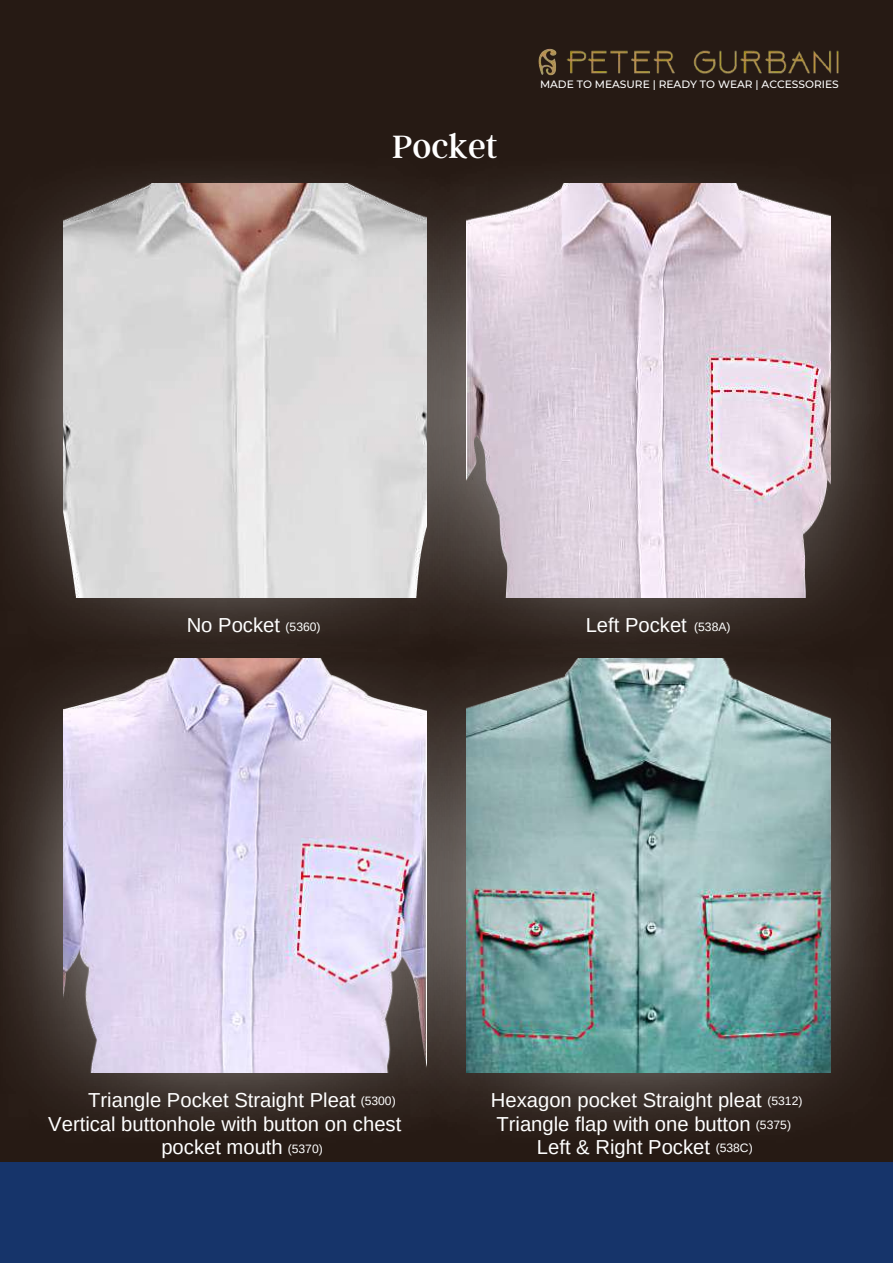
<style>
.page{position:relative;width:893px;height:1264px;background:#fff}
.page>*{position:absolute;margin:0;border:0;box-sizing:border-box;transform-origin:0 0}
.t1{font:36px "Argent CF";color:#fff}
.t2{font:20.25px/23.5px "Arimo";color:#fff;text-align:center}
.t3{font:12.15px/23.7px "Arimo";color:#fff}
.t4{font:500 10.65px "Montserrat";color:#fff}
.s1{font-size:12.15px}
</style>
<div class="page">
<div style="left:0;top:0;width:892px;height:1262px;background:#261a14"></div>
<img style="left:566px;top:50px;width:273px;height:24px">
<img style="left:539px;top:48px;width:18px;height:27px">
<div style="left:0;top:1161px;width:892px;height:101px;background:#16346a"></div>
<img style="left:3px;top:177px;width:371px;height:452px">
<img style="left:3px;top:629px;width:371px;height:495px">
<img style="left:374px;top:177px;width:509px;height:452px">
<img style="left:374px;top:629px;width:510px;height:495px">
<img style="left:63px;top:184px;width:363px;height:414px">
<img style="left:63px;top:658px;width:363px;height:414px">
<img style="left:466px;top:184px;width:364px;height:414px">
<img style="left:466px;top:658px;width:364px;height:414px">
<h1 class="t1" style="left:392px;top:123px;width:107px">Pocket</h1>
<p class="t4" style="left:540px;top:77px;width:300px">MADE TO MEASURE | READY TO WEAR | ACCESSORIES</p>
<p class="t2" style="left:187px;top:613px;width:135px">No Pocket <span class="s1">(5360)</span></p>
<p class="t2" style="left:585px;top:613px;width:146px">Left Pocket <span class="s1">(538A)</span></p>
<p class="t2" style="left:48px;top:1088px;width:354px">Triangle Pocket Straight Pleat<br>Vertical buttonhole with button on chest pocket mouth</p>
<p class="t3" style="left:360px;top:1089px;width:37px">(5300)</p>
<p class="t3" style="left:288px;top:1136px;width:37px">(5370)</p>
<p class="t2" style="left:491px;top:1088px;width:272px">Hexagon pocket Straight pleat</p>
<p class="t2" style="left:496px;top:1111px;width:255px">Triangle flap with one button</p>
<p class="t2" style="left:537px;top:1135px;width:217px">Left &amp; Right Pocket <span class="s1">(538C)</span></p>
<p class="t3" style="left:755px;top:1089px;width:48px;text-indent:11px">(5312) (5375)</p>
</div>
